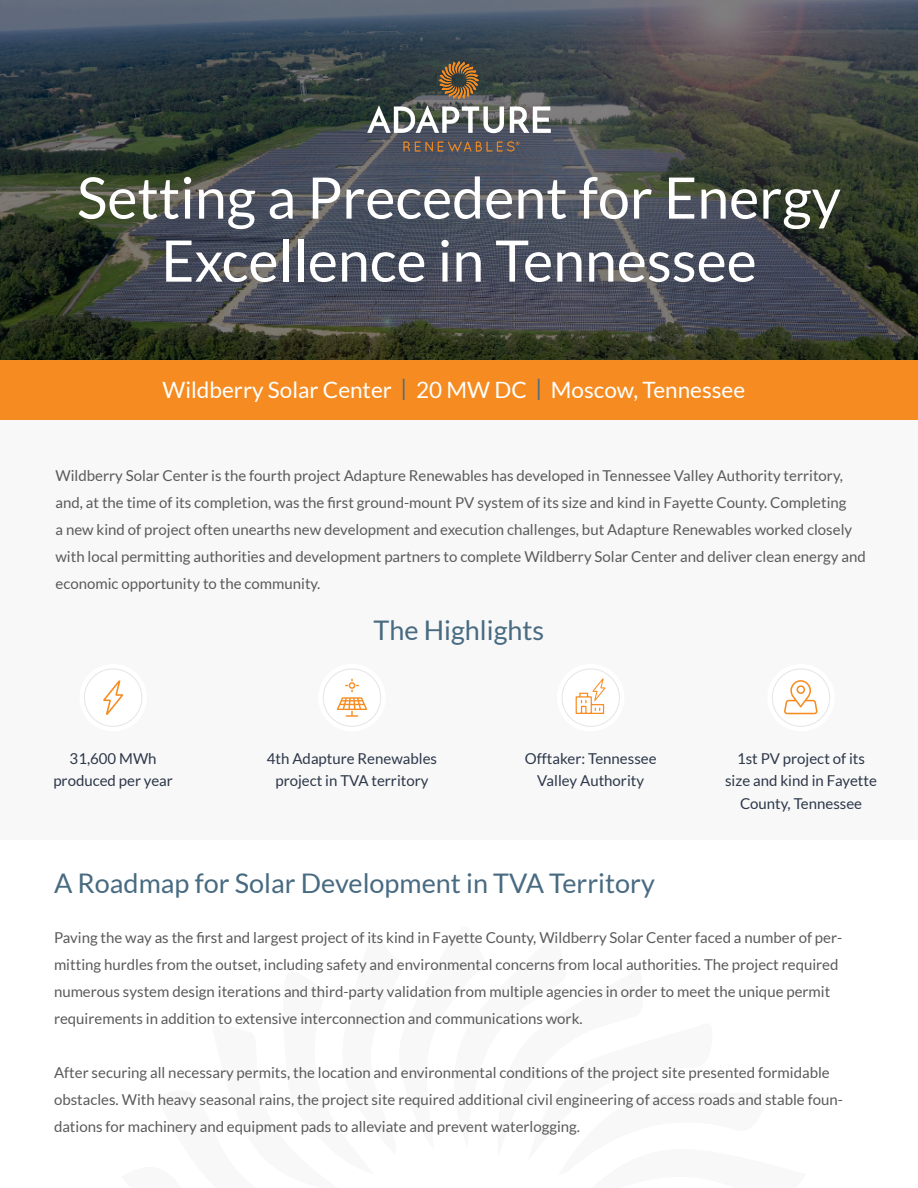
<style>
.page{position:relative;width:918px;height:1188px;background:#fff}
.page>*{position:absolute;margin:0;border:0;box-sizing:border-box;transform-origin:0 0}
.t1{font:57.3px/63px "Lato";color:#fff;text-align:center}
.t2{font:27px "Lato";color:#486b81}
.t3{font:22.5px "Lato";color:#fff}
.t4{font:15px/27px "Lato";color:#5a5a5a}
.t5{font:15px/22.5px "Lato";color:#2c3749;text-align:center}
.s1{color:#486b81}
</style>
<div class="page">
<div style="left:0;top:376px;width:918px;height:464px;background:#f8f8f8"></div>
<div style="left:318px;top:664px;width:68px;height:67px;background:#fff;border-radius:50%"></div>
<div style="left:323px;top:669px;width:58px;height:58px;border:1px solid #e4e5e7;border-radius:50%"></div>
<svg style="left:337px;top:679px;width:30px;height:38px"></svg>
<div style="left:557px;top:664px;width:67px;height:67px;background:#fff;border-radius:50%"></div>
<div style="left:562px;top:669px;width:58px;height:58px;border:1px solid #e4e5e7;border-radius:50%"></div>
<div style="left:79px;top:664px;width:68px;height:67px;background:#fff;border-radius:50%"></div>
<div style="left:84px;top:669px;width:58px;height:58px;border:1px solid #e4e5e7;border-radius:50%"></div>
<svg style="left:103px;top:680px;width:20px;height:35px"></svg>
<div style="left:767px;top:664px;width:68px;height:67px;background:#fff;border-radius:50%"></div>
<div style="left:772px;top:669px;width:58px;height:58px;border:1px solid #e4e5e7;border-radius:50%"></div>
<svg style="left:0;top:0;width:918px;height:360px;background:#3f4647"></svg>
<div style="left:0;top:360px;width:918px;height:60px;background:#f68c21"></div>
<svg style="left:576px;top:678px;width:29px;height:36px"></svg>
<svg style="left:367px;top:105px;width:137px;height:28px"></svg>
<svg style="left:510px;top:107px;width:41px;height:26px"></svg>
<svg style="left:439px;top:61px;width:40px;height:38px;background:#7b5d38"></svg>
<svg style="left:403px;top:141px;width:116px;height:10px"></svg>
<svg style="left:784px;top:680px;width:34px;height:34px"></svg>
<p class="t1" style="left:77px;top:166px;width:765px">Setting a Precedent for Energy<br>Excellence in Tennessee</p>
<p class="t3" style="left:163px;top:377px;width:584px">Wildberry Solar Center <span class="s1">|</span> 20 MW DC <span class="s1">|</span> Moscow, Tennessee</p>
<p class="t4" style="left:56px;top:462px;width:812px">Wildberry Solar Center is the fourth project Adapture Renewables has developed in Tennessee Valley Authority territory, and, at the time of its completion, was the first ground-mount PV system of its size and kind in Fayette County. Completing<br>a new kind of project often unearths new development and execution challenges, but Adapture Renewables worked closely with local permitting authorities and development partners to complete Wildberry Solar Center and deliver clean energy and economic opportunity to the community.</p>
<p class="t2" style="left:373px;top:615px;width:172px">The Highlights</p>
<p class="t5" style="left:70px;top:747px;width:89px">31,600 MWh</p>
<p class="t5" style="left:53px;top:769px;width:121px">produced per year</p>
<p class="t5" style="left:267px;top:747px;width:172px">4th Adapture Renewables project in TVA territory</p>
<p class="t5" style="left:525px;top:747px;width:133px">Offtaker: Tennessee<br>Valley Authority</p>
<p class="t5" style="left:725px;top:747px;width:153px">1st PV project of its size and kind in Fayette<br>County, Tennessee</p>
<p class="t2" style="left:54px;top:868px;width:602px">A Roadmap for Solar Development in TVA Territory</p>
<p class="t4" style="left:54px;top:924px;width:790px">Paving the way as the first and largest project of its kind in Fayette County, Wildberry Solar Center faced a number of per&shy;mitting hurdles from the outset, including safety and environmental concerns from local authorities. The project required numerous system design iterations and third-party validation from multiple agencies in order to meet the unique permit requirements in addition to extensive interconnection and communications work.</p>
<p class="t4" style="left:54px;top:1059px;width:790px">After securing all necessary permits, the location and environmental conditions of the project site presented formidable obstacles. With heavy seasonal rains, the project site required additional civil engineering of access roads and stable foun&shy;dations for machinery and equipment pads to alleviate and prevent waterlogging.</p>
</div>
